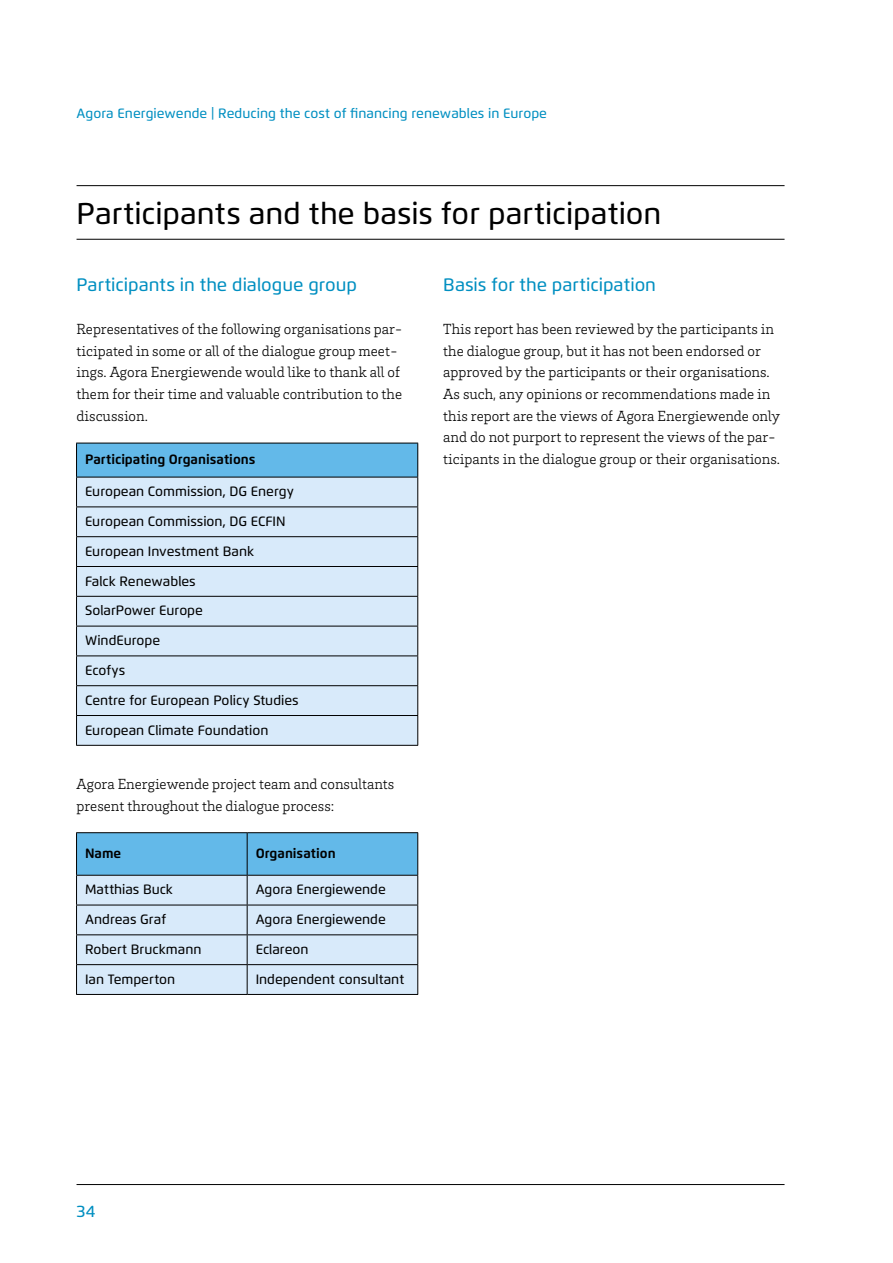
<style>
.page{position:relative;width:893px;height:1263px;background:#fff}
.page>*{position:absolute;margin:0;border:0;box-sizing:border-box;transform-origin:0 0}
.t1{font:500 30px "Flexo";color:#000}
.t2{font:500 18px "Flexo";color:#008fc1}
.t3{font:500 16.5px "Flexo";color:#008fc1}
.t4{font:300 15px/21.6px "Brix Slab";color:#000}
.t5{font:500 13.5px "Flexo";color:#000}
.t6{font:500 13.5px "Flexo";letter-spacing:.005em;color:#008fc1}
.t7{font:700 13.5px "Flexo";color:#000}
</style>
<div class="page">
<hr style="left:77px;top:1184px;width:707px;height:1px;background:#000">
<hr style="left:77px;top:185px;width:707px;height:1px;background:#000">
<hr style="left:77px;top:239px;width:707px;height:1px;background:#000">
<div style="left:77px;top:443px;width:341px;height:34px;background:#63b9e9"></div>
<div style="left:77px;top:478px;width:340px;height:267px;background:#d8eafa"></div>
<hr style="left:76px;top:443px;width:342px;height:1px;background:#000">
<hr style="left:76px;top:443px;width:1px;height:34px;background:#000">
<hr style="left:417px;top:443px;width:1px;height:34px;background:#000">
<hr style="left:76px;top:477px;width:342px;height:1px;background:#000">
<hr style="left:76px;top:506px;width:342px;height:1px;background:#000">
<hr style="left:76px;top:536px;width:342px;height:1px;background:#000">
<hr style="left:76px;top:566px;width:342px;height:1px;background:#000">
<hr style="left:76px;top:596px;width:342px;height:1px;background:#000">
<hr style="left:76px;top:626px;width:342px;height:1px;background:#000">
<hr style="left:76px;top:655px;width:342px;height:1px;background:#000">
<hr style="left:76px;top:685px;width:342px;height:1px;background:#000">
<hr style="left:76px;top:715px;width:342px;height:1px;background:#000">
<svg style="left:76px;top:477px;width:1px;height:268px"></svg>
<svg style="left:417px;top:477px;width:1px;height:268px"></svg>
<hr style="left:76px;top:745px;width:342px;height:1px;background:#000">
<hr style="left:76px;top:832px;width:171px;height:1px;background:#000">
<hr style="left:247px;top:832px;width:171px;height:1px;background:#000">
<svg style="left:76px;top:833px;width:342px;height:161px;background:#b2d5ed"></svg>
<hr style="left:76px;top:994px;width:171px;height:1px;background:#000">
<hr style="left:247px;top:994px;width:171px;height:1px;background:#000">
<p class="t6" style="left:77px;top:105px;width:472px">Agora Energiewende | Reducing the cost of financing renewables in Europe</p>
<h1 class="t1" style="left:77px;top:195px;width:586px">Participants and the basis for participation</h1>
<p class="t2" style="left:77px;top:274px;width:282px">Participants in the dialogue group</p>
<p class="t4" style="left:77px;top:318px;width:328px">Representatives of the following organisations par&shy;ticipated in some or all of the dialogue group meet&shy;ings. Agora Energiewende would like to thank all of them for their time and valuable contribution to the discussion.</p>
<p class="t7" style="left:85px;top:451px;width:172px">Participating Organisations</p>
<p class="t5" style="left:85px;top:483px;width:210px">European Commission, DG Energy</p>
<p class="t5" style="left:85px;top:513px;width:202px">European Commission, DG ECFIN</p>
<p class="t5" style="left:85px;top:543px;width:171px">European Investment Bank</p>
<p class="t5" style="left:85px;top:573px;width:112px">Falck Renewables</p>
<p class="t5" style="left:85px;top:602px;width:119px">SolarPower Europe</p>
<p class="t5" style="left:85px;top:632px;width:77px">WindEurope</p>
<p class="t5" style="left:85px;top:662px;width:42px">Ecofys</p>
<p class="t5" style="left:85px;top:692px;width:215px">Centre for European Policy Studies</p>
<p class="t5" style="left:85px;top:722px;width:185px">European Climate Foundation</p>
<p class="t4" style="left:77px;top:773px;width:319px">Agora Energiewende project team and consultants present throughout the dialogue process:</p>
<p class="t7" style="left:85px;top:845px;width:38px">Name</p>
<p class="t7" style="left:256px;top:845px;width:81px">Organisation</p>
<p class="t5" style="left:85px;top:881px;width:89px">Matthias Buck</p>
<p class="t5" style="left:256px;top:881px;width:132px">Agora Energiewende</p>
<p class="t5" style="left:85px;top:911px;width:83px">Andreas Graf</p>
<p class="t5" style="left:256px;top:911px;width:132px">Agora Energiewende</p>
<p class="t5" style="left:85px;top:941px;width:118px">Robert Bruckmann</p>
<p class="t5" style="left:256px;top:941px;width:54px">Eclareon</p>
<p class="t5" style="left:85px;top:971px;width:92px">Ian Temperton</p>
<p class="t5" style="left:256px;top:971px;width:150px">Independent consultant</p>
<p class="t2" style="left:443px;top:274px;width:214px">Basis for the participation</p>
<p class="t4" style="left:443px;top:318px;width:338px">This report has been reviewed by the participants in the dialogue group, but it has not been endorsed or approved by the participants or their organisations.<br>As such, any opinions or recommendations made in this report are the views of Agora Energiewende only and do not purport to represent the views of the par&shy;ticipants in the dialogue group or their organisations.</p>
<p class="t3" style="left:77px;top:1201px;width:21px">34</p>
</div>
